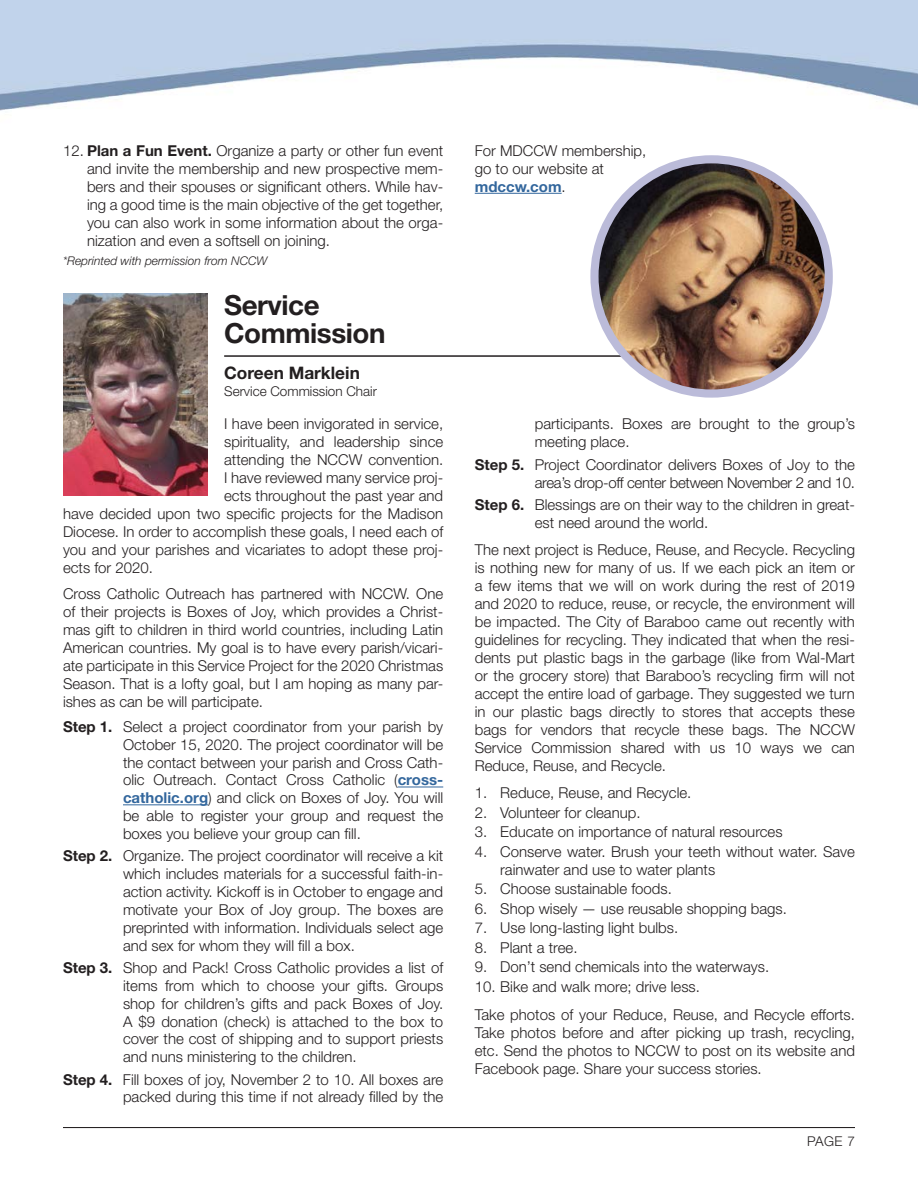
<style>
.page{position:relative;width:918px;height:1188px;background:#fff}
.page>*{position:absolute;margin:0;border:0;box-sizing:border-box;transform-origin:0 0}
.Article_Title_with_l{font:700 27.75px/28.5px "Helvetica Neue";letter-spacing:-.015em;color:#231f20}
.credit_Name{font:700 17.25px "Helvetica Neue";color:#231f20}
.Text{font:300 15px/18px "Helvetica Neue";color:#231f20;text-align:justify}
.NumberList{font:300 15px/18px "Helvetica Neue";color:#231f20;text-align:justify}
.credit_title{font:300 13.5px "Helvetica Neue";color:#231f20}
.Text-2{font:italic 300 12px "Helvetica Neue";color:#231f20}
.s1{font-weight:700}
.s2{font-weight:700;color:#33679d}
</style>
<div class="page">
<img style="left:0;top:0;width:918px;height:238px">
<hr style="left:63px;top:1127px;width:792px;height:1px;background:#231f20">
<hr style="left:475px;top:193px;width:87px;height:1px;background:#33679d">
<hr style="left:398px;top:787px;width:45px;height:1px;background:#33679d">
<hr style="left:123px;top:804px;width:85px;height:1px;background:#33679d">
<hr style="left:224px;top:355px;width:631px;height:2px;background:#231f20">
<img style="left:63px;top:293px;width:145px;height:203px">
<svg style="left:787px;top:332px;width:68px;height:39px"></svg>
<img style="left:594px;top:159px;width:235px;height:235px;border-radius:117px">
<div style="left:590px;top:155px;width:243px;height:243px;border:8px solid #bbbbd9;border-radius:50%"></div>
<p class="NumberList" style="left:87px;top:141px;width:358px;text-indent:-24px">12. <span class="s1">Plan a Fun Event.</span> Organize a party or other fun event and invite the membership and new prospective mem&shy;bers and their spouses or significant others. While hav&shy;ing a good time is the main objective of the get together, you can also work in some information about the orga&shy;nization and even a softsell on joining.</p>
<p class="Text-2" style="left:63px;top:254px;width:206px">*Reprinted with permission from NCCW</p>
<p class="Article_Title_with_l" style="left:224px;top:290px;width:163px">Service<br>Commission</p>
<p class="credit_Name" style="left:224px;top:362px;width:137px">Coreen Marklein</p>
<p class="credit_title" style="left:224px;top:383px;width:154px">Service Commission Chair</p>
<p class="Text" style="left:224px;top:414px;width:221px">I have been invigorated in service,</p>
<p class="Text" style="left:224px;top:432px;width:221px">spirituality, and leadership since</p>
<p class="Text" style="left:224px;top:450px;width:221px">attending the NCCW convention.</p>
<p class="Text" style="left:224px;top:468px;width:221px">I have reviewed many service proj-</p>
<p class="Text" style="left:224px;top:486px;width:221px">ects throughout the past year and</p>
<p class="Text" style="left:63px;top:504px;width:382px">have decided upon two specific projects for the Madison</p>
<p class="Text" style="left:63px;top:522px;width:382px">Diocese. In order to accomplish these goals, I need each of</p>
<p class="Text" style="left:63px;top:540px;width:382px">you and your parishes and vicariates to adopt these proj-</p>
<p class="Text" style="left:63px;top:558px;width:92px">ects for 2020.</p>
<p class="Text" style="left:63px;top:584px;width:382px">Cross Catholic Outreach has partnered with NCCW. One of their projects is Boxes of Joy, which provides a Christ&shy;mas gift to children in third world countries, including Latin American countries. My goal is to have every parish/vicari&shy;ate participate in this Service Project for the 2020 Christmas Season. That is a lofty goal, but I am hoping as many par&shy;ishes as can be will participate.</p>
<p class="Text" style="left:123px;top:717px;width:322px;text-indent:-60px"><span class="s1">Step 1.</span> Select a project coordinator from your parish by October 15, 2020. The project coordinator will be the contact between your parish and Cross Cath&shy;olic Outreach. Contact Cross Catholic (<span class="s2">cross&shy;catholic.org</span>) and click on Boxes of Joy. You will be able to register your group and request the boxes you believe your group can fill.</p>
<p class="Text" style="left:123px;top:847px;width:322px;text-indent:-60px"><span class="s1">Step 2.</span> Organize. The project coordinator will receive a kit which includes materials for a successful faith-in&shy;action activity. Kickoff is in October to engage and motivate your Box of Joy group. The boxes are preprinted with information. Individuals select age and sex for whom they will fill a box.</p>
<p class="Text" style="left:123px;top:958px;width:322px;text-indent:-60px"><span class="s1">Step 3.</span> Shop and Pack! Cross Catholic provides a list of items from which to choose your gifts. Groups shop for children’s gifts and pack Boxes of Joy.<br>A $9 donation (check) is attached to the box to cover the cost of shipping and to support priests and nuns ministering to the children.</p>
<p class="Text" style="left:63px;top:1070px;width:382px;text-align:right"><span class="s1">Step 4.</span> Fill boxes of joy, November 2 to 10. All boxes are packed during this time if not already filled by the</p>
<p class="Text" style="left:475px;top:141px;width:173px;text-align:left">For MDCCW membership, go to our website at <span class="s2">mdccw.com</span>.</p>
<p class="Text" style="left:535px;top:414px;width:322px">participants. Boxes are brought to the group’s meeting place.</p>
<p class="Text" style="left:475px;top:455px;width:382px;text-align:right"><span class="s1">Step 5.</span> Project Coordinator delivers Boxes of Joy to the area’s drop-off center between November 2 and 10.</p>
<p class="Text" style="left:535px;top:495px;width:322px;text-indent:-60px"><span class="s1">Step 6.</span> Blessings are on their way to the children in great&shy;est need around the world.</p>
<p class="Text" style="left:475px;top:540px;width:382px">The next project is Reduce, Reuse, and Recycle. Recycling is nothing new for many of us. If we each pick an item or a few items that we will on work during the rest of 2019 and 2020 to reduce, reuse, or recycle, the environment will be impacted. The City of Baraboo came out recently with guidelines for recycling. They indicated that when the resi&shy;dents put plastic bags in the garbage (like from Wal-Mart or the grocery store) that Baraboo’s recycling firm will not accept the entire load of garbage. They suggested we turn in our plastic bags directly to stores that accepts these bags for vendors that recycle these bags. The NCCW Service Commission shared with us 10 ways we can Reduce, Reuse, and Recycle.</p>
<p class="NumberList" style="left:475px;top:783px;width:218px">1. Reduce, Reuse, and Recycle.</p>
<p class="NumberList" style="left:475px;top:803px;width:167px">2. Volunteer for cleanup.</p>
<p class="NumberList" style="left:475px;top:822px;width:309px">3. Educate on importance of natural resources</p>
<p class="NumberList" style="left:500px;top:842px;width:356px;text-indent:-26px">4. Conserve water. Brush your teeth without water. Save rainwater and use to water plants</p>
<p class="NumberList" style="left:475px;top:879px;width:199px">5. Choose sustainable foods.</p>
<p class="NumberList" style="left:475px;top:899px;width:314px">6. Shop wisely — use reusable shopping bags.</p>
<p class="NumberList" style="left:475px;top:918px;width:205px">7. Use long-lasting light bulbs.</p>
<p class="NumberList" style="left:475px;top:938px;width:104px">8. Plant a tree.</p>
<p class="NumberList" style="left:475px;top:957px;width:296px">9. Don’t send chemicals into the waterways.</p>
<p class="NumberList" style="left:475px;top:977px;width:227px">10. Bike and walk more; drive less.</p>
<p class="Text" style="left:475px;top:1005px;width:382px">Take photos of your Reduce, Reuse, and Recycle efforts.<br>Take photos before and after picking up trash, recycling, etc. Send the photos to NCCW to post on its website and Facebook page. Share your success stories.</p>
<p class="credit_title" style="left:807px;top:1133px;width:49px">PAGE 7</p>
</div>
